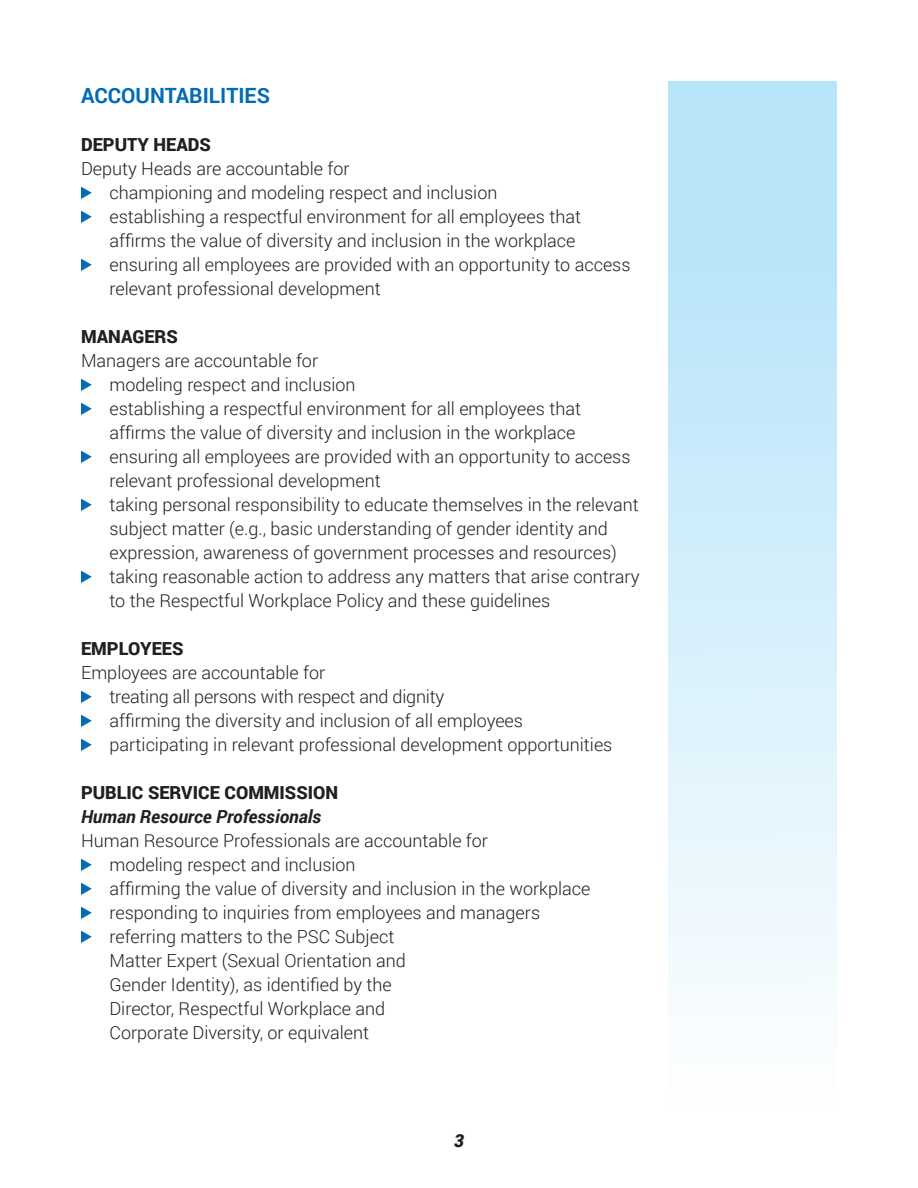
<style>
.page{position:relative;width:918px;height:1188px;background:#fff}
.page>*{position:absolute;margin:0;border:0;box-sizing:border-box;transform-origin:0 0}
.t1{font:700 21px "Roboto";color:#006bb6}
.t2{font:300 18px/24px "Roboto";color:#231f20}
.t3{font:900 18px "Roboto";color:#231f20}
.t4{font:italic 700 18px "Roboto";color:#231f20}
.t5{font:italic 900 18px "Roboto";color:#231f20}
</style>
<div class="page">
<svg style="left:81px;top:187px;width:11px;height:12px"></svg>
<svg style="left:81px;top:211px;width:11px;height:12px"></svg>
<svg style="left:81px;top:259px;width:11px;height:12px"></svg>
<svg style="left:81px;top:379px;width:11px;height:12px"></svg>
<svg style="left:81px;top:403px;width:11px;height:12px"></svg>
<svg style="left:81px;top:451px;width:11px;height:12px"></svg>
<svg style="left:81px;top:499px;width:11px;height:12px"></svg>
<svg style="left:81px;top:571px;width:11px;height:12px"></svg>
<svg style="left:81px;top:691px;width:11px;height:12px"></svg>
<svg style="left:81px;top:715px;width:11px;height:12px"></svg>
<svg style="left:81px;top:739px;width:11px;height:12px"></svg>
<svg style="left:81px;top:859px;width:11px;height:12px"></svg>
<svg style="left:81px;top:883px;width:11px;height:12px"></svg>
<svg style="left:81px;top:907px;width:11px;height:12px"></svg>
<svg style="left:81px;top:931px;width:11px;height:12px"></svg>
<div style="left:668px;top:81px;width:169px;height:1026px;background:linear-gradient(to bottom,#afe1f9,#fcfdfe)"></div>
<p class="t1" style="left:81px;top:81px;width:190px">ACCOUNTABILITIES</p>
<p class="t3" style="left:81px;top:132px;width:132px">DEPUTY HEADS</p>
<p class="t2" style="left:110px;top:156px;width:523px;text-indent:-29px">Deputy Heads are accountable for<br>championing and modeling respect and inclusion<br>establishing a respectful environment for all employees that affirms the value of diversity and inclusion in the workplace ensuring all employees are provided with an opportunity to access relevant professional development</p>
<p class="t3" style="left:81px;top:324px;width:98px">MANAGERS</p>
<p class="t2" style="left:110px;top:348px;width:532px;text-indent:-28px">Managers are accountable for<br>modeling respect and inclusion<br>establishing a respectful environment for all employees that affirms the value of diversity and inclusion in the workplace ensuring all employees are provided with an opportunity to access relevant professional development<br>taking personal responsibility to educate themselves in the relevant subject matter (e.g., basic understanding of gender identity and expression, awareness of government processes and resources) taking reasonable action to address any matters that arise contrary to the Respectful Workplace Policy and these guidelines</p>
<p class="t3" style="left:81px;top:636px;width:104px">EMPLOYEES</p>
<p class="t2" style="left:110px;top:660px;width:504px;text-indent:-28px">Employees are accountable for<br>treating all persons with respect and dignity<br>affirming the diversity and inclusion of all employees participating in relevant professional development opportunities</p>
<p class="t3" style="left:81px;top:780px;width:259px">PUBLIC SERVICE COMMISSION</p>
<p class="t4" style="left:81px;top:804px;width:242px">Human Resource Professionals</p>
<p class="t2" style="left:110px;top:828px;width:482px;text-indent:-28px">Human Resource Professionals are accountable for<br>modeling respect and inclusion<br>affirming the value of diversity and inclusion in the workplace responding to inquiries from employees and managers referring matters to the PSC Subject<br>Matter Expert (Sexual Orientation and<br>Gender Identity), as identified by the<br>Director, Respectful Workplace and<br>Corporate Diversity, or equivalent</p>
<p class="t5" style="left:454px;top:1128px;width:11px">3</p>
</div>
